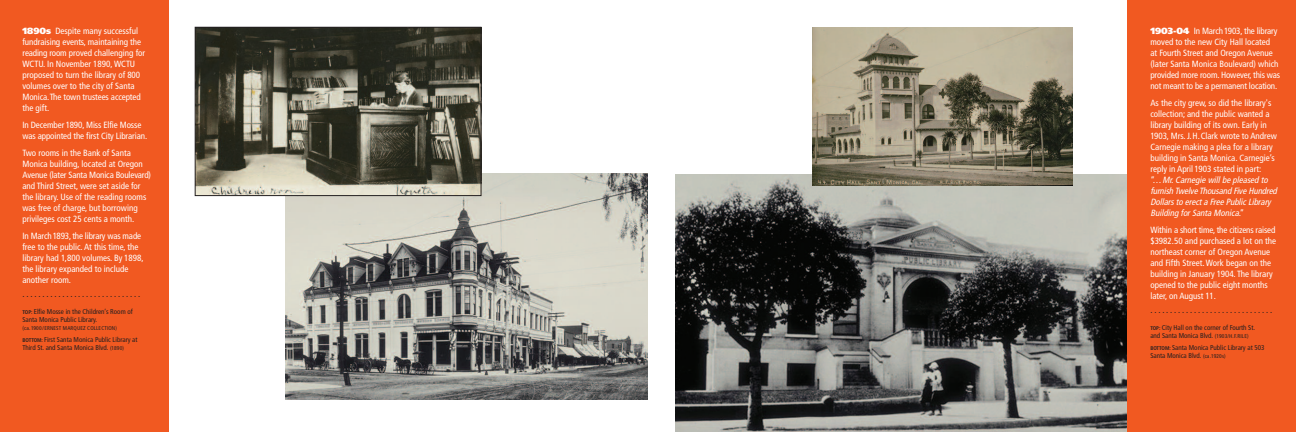
<style>
.page{position:relative;width:1296px;height:432px;background:#fff}
.page>*{position:absolute;margin:0;border:0;box-sizing:border-box;transform-origin:0 0}
.t1{font:condensed 9px/11px "Frutiger";color:#fff}
.t2{font:condensed 9px "Frutiger";color:#231f20}
.t3{font:condensed 7px/8px "Frutiger";color:#231f20}
.t4{font:condensed 5.5px "Frutiger";letter-spacing:.025em;color:#231f20}
.s1{font-weight:900;font-stretch:normal}
.s2{font-weight:700;font-size:5.4px}
.s3{font-size:5.5px}
.s4{font-style:italic}
</style>
<div class="page">
<img style="left:675px;top:174px;width:453px;height:258px">
<div style="left:1128px;top:0;width:168px;height:432px;background:#f15921"></div>
<img style="left:812px;top:28px;width:261px;height:157px">
<div style="left:0;top:0;width:168px;height:432px;background:#f15921"></div>
<img style="left:285px;top:174px;width:363px;height:226px">
<img style="left:197px;top:29px;width:282px;height:165px">
<div style="left:195px;top:27px;width:286px;height:169px;border:1px solid #231f20"></div>
<p class="t1" style="left:22px;top:26px;width:124px"><span class="s1">1890s</span> Despite many successful fundraising events, maintaining the reading room proved challenging for<br>WCTU. In November 1890,WCTU proposed to turn the library of 800 volumes over to the city of Santa<br>Monica.The town trustees accepted the gift.</p>
<p class="t1" style="left:22px;top:120px;width:126px">In December 1890, Miss Elfie Mosse was appointed the first City Librarian.</p>
<p class="t1" style="left:22px;top:148px;width:130px">Two rooms in the Bank of Santa Monica building, located at Oregon Avenue (later Santa Monica Boulevard) and Third Street, were set aside for the library. Use of the reading rooms was free of charge, but borrowing privileges cost 25 cents a month.</p>
<p class="t1" style="left:22px;top:231px;width:123px">In March1893,the library was made free to the public.At this time, the library had 1,800 volumes. By 1898, the library expanded to include another room.</p>
<p class="t2" style="left:22px;top:290px;width:119px">..............................</p>
<p class="t3" style="left:22px;top:308px;width:112px"><span class="s2">TOP:</span> Elfie Mosse in the Children’s Room of<br>Santa Monica Public Library.</p>
<p class="t4" style="left:22px;top:326px;width:96px">(ca.1900/ERNEST MARQUEZ COLLECTION)</p>
<p class="t3" style="left:22px;top:336px;width:117px"><span class="s2">BOTTOM:</span> First Santa Monica Public Library at<br>Third St. and Santa Monica Blvd. <span class="s3">(1890)</span></p>
<p class="t1" style="left:1150px;top:26px;width:131px"><span class="s1">1903-04</span> In March1903, the library moved to the new City Hall located<br>at Fourth Street and Oregon Avenue (later Santa Monica Boulevard) which provided more room. However, this was not meant to be a permanent location.</p>
<p class="t1" style="left:1150px;top:98px;width:130px">As the city grew, so did the library's collection; and the public wanted a library building of its own. Early in 1903, Mrs. J.H.Clark wrote to Andrew Carnegie making a plea for a library building in Santa Monica. Carnegie’s reply in April1903 stated in part: “<span class="s4">…Mr. Carnegie will be pleased to furnish Twelve Thousand Five Hundred Dollars to erect a Free Public Library Building for Santa Monica.</span>”</p>
<p class="t1" style="left:1150px;top:225px;width:127px">Within a short time, the citizens raised $3982.50 and purchased a lot on the northeast corner of Oregon Avenue and Fifth Street.Work began on the building in January 1904.The library opened to the public eight months later, on August 11.</p>
<p class="t2" style="left:1150px;top:306px;width:123px">...............................</p>
<p class="t3" style="left:1150px;top:324px;width:106px"><span class="s2">TOP:</span> City Hall on the corner of Fourth St. and Santa Monica Blvd. <span class="s3">(1903/H.F.RILE)</span></p>
<p class="t3" style="left:1150px;top:344px;width:116px"><span class="s2">BOTTOM:</span> Santa Monica Public Library at 503<br>Santa Monica Blvd. <span class="s3">(ca.1920s)</span></p>
</div>
